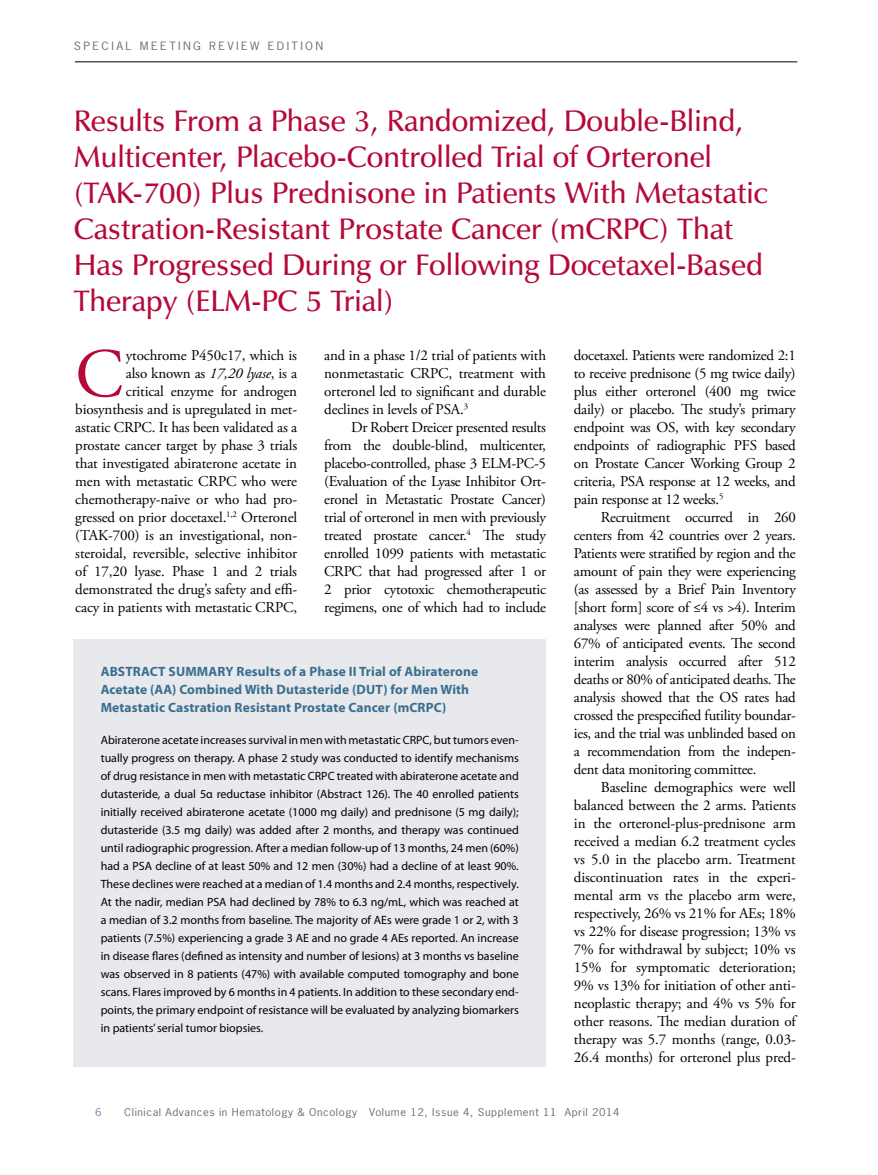
<style>
.page{position:relative;width:878px;height:1175px;background:#fff}
.page>*{position:absolute;margin:0;border:0;box-sizing:border-box;transform-origin:0 0}
.t1{font:69.3px "Adobe Garamond Pro";color:#b50938}
.t2{font:600 30px/36px "Zapf Humanist 601 BT";color:#b50938}
.t3{font:15px/18px "Adobe Garamond Pro";letter-spacing:-.01em;color:#000;text-align:justify}
.t4{font:700 13.5px/18px "Myriad Pro";letter-spacing:.01em;color:#3b6e8f}
.t5{font:12px/18px "Myriad Pro";color:#000;text-align:justify}
.t6{font:10.8px "News Gothic Std";letter-spacing:.2em;color:#6d6e71;scale:1.11 1}
.t7{font:10.2px "News Gothic Std";letter-spacing:.05em;color:#6d6e71;scale:1.11 1}
.t8{font:10.2px "News Gothic Std";color:#738ba5;scale:1.11 1}
.s1{font-style:italic}
</style>
<div class="page">
<hr style="left:75px;top:62px;width:722px;height:1px;background:#000">
<div style="left:74px;top:639px;width:472px;height:427px;background:#e7e9ed"></div>
<p class="t6" style="left:74px;top:39px;width:226px">SPECIAL MEETING REVIEW EDITION</p>
<p class="t2" style="left:74px;top:103px;width:695px">Results From a Phase 3, Randomized, Double-Blind, Multicenter, Placebo-Controlled Trial of Orteronel (TAK-700) Plus Prednisone in Patients With Metastatic Castration-Resistant Prostate Cancer (mCRPC) That Has Progressed During or Following Docetaxel-Based Therapy (ELM-PC 5 Trial)</p>
<h1 class="t1" style="left:75px;top:332px;width:49px">C</h1>
<p class="t3" style="left:75px;top:347px;width:223px;text-align:right">ytochrome P450c17, which is<br>also known as <span class="s1">17,20 lyase</span>, is a<br>critical enzyme for androgen biosynthesis and is upregulated in met&shy;astatic CRPC. It has been validated as a prostate cancer target by phase 3 trials that investigated abiraterone acetate in men with metastatic CRPC who were chemotherapy-naive or who had pro&shy;gressed on prior docetaxel.<sup>1,2</sup> Orteronel (TAK-700) is an investigational, non&shy;steroidal, reversible, selective inhibitor of 17,20 lyase. Phase 1 and 2 trials demonstrated the drug’s safety and effi&shy;cacy in patients with metastatic CRPC,</p>
<p class="t3" style="left:324px;top:347px;width:223px">and in a phase 1/2 trial of patients with nonmetastatic CRPC, treatment with orteronel led to significant and durable declines in levels of PSA.<sup>3</sup></p>
<p class="t3" style="left:324px;top:419px;width:223px;text-indent:27px">Dr Robert Dreicer presented results from the double-blind, multicenter, placebo-controlled, phase 3 ELM-PC-5 (Evaluation of the Lyase Inhibitor Ort&shy;eronel in Metastatic Prostate Cancer) trial of orteronel in men with previously treated prostate cancer.<sup>4</sup> The study enrolled 1099 patients with metastatic CRPC that had progressed after 1 or 2 prior cytotoxic chemotherapeutic regimens, one of which had to include</p>
<p class="t4" style="left:101px;top:662px;width:379px">ABSTRACT SUMMARY Results of a Phase II Trial of Abiraterone<br>Acetate (AA) Combined With Dutasteride (DUT) for Men With<br>Metastatic Castration Resistant Prostate Cancer (mCRPC)</p>
<p class="t5" style="left:101px;top:730px;width:419px">Abiraterone acetate increases survival in men with metastatic CRPC, but tumors even&shy;tually progress on therapy. A phase 2 study was conducted to identify mechanisms of drug resistance in men with metastatic CRPC treated with abiraterone acetate and dutasteride, a dual 5α reductase inhibitor (Abstract 126). The 40 enrolled patients initially received abiraterone acetate (1000 mg daily) and prednisone (5 mg daily); dutasteride (3.5 mg daily) was added after 2 months, and therapy was continued until radiographic progression. After a median follow-up of 13 months, 24 men (60%) had a PSA decline of at least 50% and 12 men (30%) had a decline of at least 90%.<br>These declines were reached at a median of 1.4 months and 2.4 months, respectively.<br>At the nadir, median PSA had declined by 78% to 6.3 ng/mL, which was reached at a median of 3.2 months from baseline. The majority of AEs were grade 1 or 2, with 3 patients (7.5%) experiencing a grade 3 AE and no grade 4 AEs reported. An increase in disease flares (defined as intensity and number of lesions) at 3 months vs baseline was observed in 8 patients (47%) with available computed tomography and bone scans. Flares improved by 6 months in 4 patients. In addition to these secondary end&shy;points, the primary endpoint of resistance will be evaluated by analyzing biomarkers in patients’ serial tumor biopsies.</p>
<p class="t3" style="left:574px;top:347px;width:223px">docetaxel. Patients were randomized 2:1 to receive prednisone (5 mg twice daily) plus either orteronel (400 mg twice daily) or placebo. The study’s primary endpoint was OS, with key secondary endpoints of radiographic PFS based on Prostate Cancer Working Group 2 criteria, PSA response at 12 weeks, and pain response at 12 weeks.<sup>5</sup></p>
<p class="t3" style="left:574px;top:509px;width:223px;text-indent:27px">Recruitment occurred in 260 centers from 42 countries over 2 years.<br>Patients were stratified by region and the amount of pain they were experiencing (as assessed by a Brief Pain Inventory [short form] score of ≤4 vs &gt;4). Interim analyses were planned after 50% and 67% of anticipated events. The second interim analysis occurred after 512 deaths or 80% of anticipated deaths. The analysis showed that the OS rates had crossed the prespecified futility boundar&shy;ies, and the trial was unblinded based on a recommendation from the indepen&shy;dent data monitoring committee.</p>
<p class="t3" style="left:574px;top:779px;width:223px;text-indent:27px">Baseline demographics were well balanced between the 2 arms. Patients in the orteronel-plus-prednisone arm received a median 6.2 treatment cycles vs 5.0 in the placebo arm. Treatment discontinuation rates in the experi&shy;mental arm vs the placebo arm were, respectively, 26% vs 21% for AEs; 18% vs 22% for disease progression; 13% vs 7% for withdrawal by subject; 10% vs 15% for symptomatic deterioration; 9% vs 13% for initiation of other anti&shy;neoplastic therapy; and 4% vs 5% for other reasons. The median duration of therapy was 5.7 months (range, 0.03- 26.4 months) for orteronel plus pred-</p>
<p class="t8" style="left:95px;top:1105px;width:7px">6</p>
<p class="t7" style="left:124px;top:1105px;width:448px">Clinical Advances in Hematology &amp; Oncology Volume 12, Issue 4, Supplement 11 April 2014</p>
</div>
